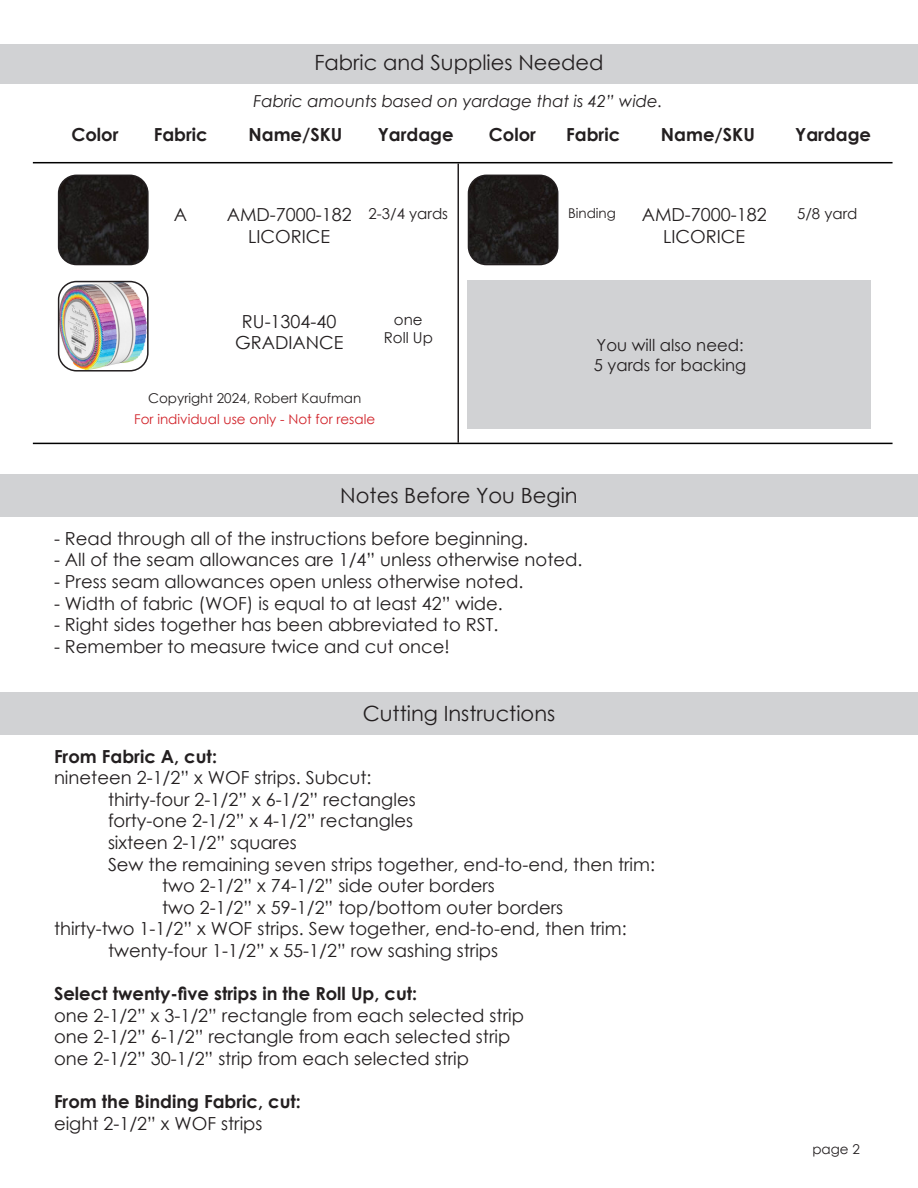
<style>
.page{position:relative;width:918px;height:1188px;background:#fff}
.page>*{position:absolute;margin:0;border:0;box-sizing:border-box;transform-origin:0 0}
.t1{font:21px "Century Gothic";color:#231f20}
.t2{font:18px "Century Gothic";color:#231f20}
.t3{font:700 18px "Century Gothic";color:#231f20}
.t4{font:italic 16.5px "Century Gothic";color:#231f20}
.t5{font:16.5px "Century Gothic";color:#231f20}
.t6{font:15px/18px "Century Gothic";color:#231f20;text-align:center}
.t7{font:13.5px "Century Gothic";color:#231f20}
.t8{font:13.5px "Century Gothic";color:#d1232a}
</style>
<div class="page">
<div style="left:0;top:44px;width:918px;height:40px;background:#d1d2d4"></div>
<img style="left:468px;top:175px;width:90px;height:89px">
<div style="left:468px;top:175px;width:90px;height:90px;border:2px solid #231f20;border-radius:18px"></div>
<hr style="left:33px;top:162px;width:860px;height:1px;background:#000">
<hr style="left:458px;top:163px;width:1px;height:280px;background:#231f20">
<img style="left:59px;top:175px;width:87px;height:90px">
<div style="left:58px;top:175px;width:91px;height:90px;border:2px solid #231f20;border-radius:18px"></div>
<img style="left:59px;top:282px;width:87px;height:87px">
<div style="left:58px;top:281px;width:91px;height:91px;border:2px solid #231f20;border-radius:18px"></div>
<hr style="left:33px;top:443px;width:860px;height:1px;background:#000">
<div style="left:467px;top:281px;width:404px;height:148px;background:#d1d2d4"></div>
<div style="left:0;top:474px;width:918px;height:42px;background:#d1d2d4"></div>
<div style="left:0;top:692px;width:918px;height:42px;background:#d1d2d4"></div>
<p class="t1" style="left:314px;top:47px;width:291px">Fabric and Supplies Needed</p>
<p class="t4" style="left:253px;top:90px;width:411px">Fabric amounts based on yardage that is 42” wide.</p>
<p class="t3" style="left:71px;top:121px;width:49px">Color</p>
<p class="t3" style="left:154px;top:121px;width:56px">Fabric</p>
<p class="t3" style="left:248px;top:121px;width:95px">Name/SKU</p>
<p class="t3" style="left:378px;top:121px;width:77px">Yardage</p>
<p class="t2" style="left:174px;top:202px;width:15px">A</p>
<p class="t6" style="left:369px;top:205px;width:81px">2-3/4 yards</p>
<p class="t2" style="left:227px;top:202px;width:127px">AMD-7000-182</p>
<p class="t2" style="left:248px;top:224px;width:83px">LICORICE</p>
<p class="t2" style="left:242px;top:309px;width:96px">RU-1304-40</p>
<p class="t2" style="left:235px;top:330px;width:110px">GRADIANCE</p>
<p class="t6" style="left:384px;top:311px;width:51px">one<br>Roll Up</p>
<p class="t7" style="left:148px;top:388px;width:215px">Copyright 2024, Robert Kaufman</p>
<p class="t8" style="left:134px;top:409px;width:243px">For individual use only - Not for resale</p>
<p class="t3" style="left:489px;top:121px;width:49px">Color</p>
<p class="t3" style="left:566px;top:121px;width:55px">Fabric</p>
<p class="t3" style="left:661px;top:121px;width:95px">Name/SKU</p>
<p class="t3" style="left:795px;top:121px;width:77px">Yardage</p>
<p class="t7" style="left:568px;top:204px;width:49px">Binding</p>
<p class="t2" style="left:642px;top:202px;width:127px">AMD-7000-182</p>
<p class="t2" style="left:663px;top:224px;width:83px">LICORICE</p>
<p class="t6" style="left:797px;top:205px;width:62px">5/8 yard</p>
<p class="t5" style="left:597px;top:334px;width:149px">You will also need:</p>
<p class="t5" style="left:594px;top:354px;width:154px">5 yards for backing</p>
<p class="t1" style="left:340px;top:481px;width:239px">Notes Before You Begin</p>
<p class="t2" style="left:54px;top:526px;width:476px">- Read through all of the instructions before beginning.</p>
<p class="t2" style="left:54px;top:547px;width:530px">- All of the seam allowances are 1/4” unless otherwise noted.</p>
<p class="t2" style="left:54px;top:569px;width:471px">- Press seam allowances open unless otherwise noted.</p>
<p class="t2" style="left:54px;top:590px;width:450px">- Width of fabric (WOF) is equal to at least 42” wide.</p>
<p class="t2" style="left:54px;top:612px;width:446px">- Right sides together has been abbreviated to RST.</p>
<p class="t2" style="left:54px;top:634px;width:397px">- Remember to measure twice and cut once!</p>
<p class="t1" style="left:363px;top:699px;width:194px">Cutting Instructions</p>
<p class="t3" style="left:54px;top:742px;width:165px">From Fabric A, cut:</p>
<p class="t2" style="left:54px;top:765px;width:319px">nineteen 2-1/2” x WOF strips. Subcut:</p>
<p class="t2" style="left:108px;top:787px;width:309px">thirty-four 2-1/2” x 6-1/2” rectangles</p>
<p class="t2" style="left:108px;top:808px;width:307px">forty-one 2-1/2” x 4-1/2” rectangles</p>
<p class="t2" style="left:108px;top:830px;width:190px">sixteen 2-1/2” squares</p>
<p class="t2" style="left:108px;top:852px;width:549px">Sew the remaining seven strips together, end-to-end, then trim:</p>
<p class="t2" style="left:162px;top:873px;width:334px">two 2-1/2” x 74-1/2” side outer borders</p>
<p class="t2" style="left:162px;top:895px;width:403px">two 2-1/2” x 59-1/2” top/bottom outer borders</p>
<p class="t2" style="left:54px;top:916px;width:574px">thirty-two 1-1/2” x WOF strips. Sew together, end-to-end, then trim:</p>
<p class="t2" style="left:108px;top:938px;width:392px">twenty-four 1-1/2” x 55-1/2” row sashing strips</p>
<p class="t3" style="left:54px;top:980px;width:365px">Select twenty-five strips in the Roll Up, cut:</p>
<p class="t2" style="left:54px;top:1003px;width:471px">one 2-1/2” x 3-1/2” rectangle from each selected strip</p>
<p class="t2" style="left:54px;top:1024px;width:458px">one 2-1/2” 6-1/2” rectangle from each selected strip</p>
<p class="t2" style="left:54px;top:1046px;width:417px">one 2-1/2” 30-1/2” strip from each selected strip</p>
<p class="t3" style="left:54px;top:1088px;width:248px">From the Binding Fabric, cut:</p>
<p class="t2" style="left:54px;top:1111px;width:210px">eight 2-1/2” x WOF strips</p>
<p class="t7" style="left:812px;top:1140px;width:49px">page 2</p>
</div>
